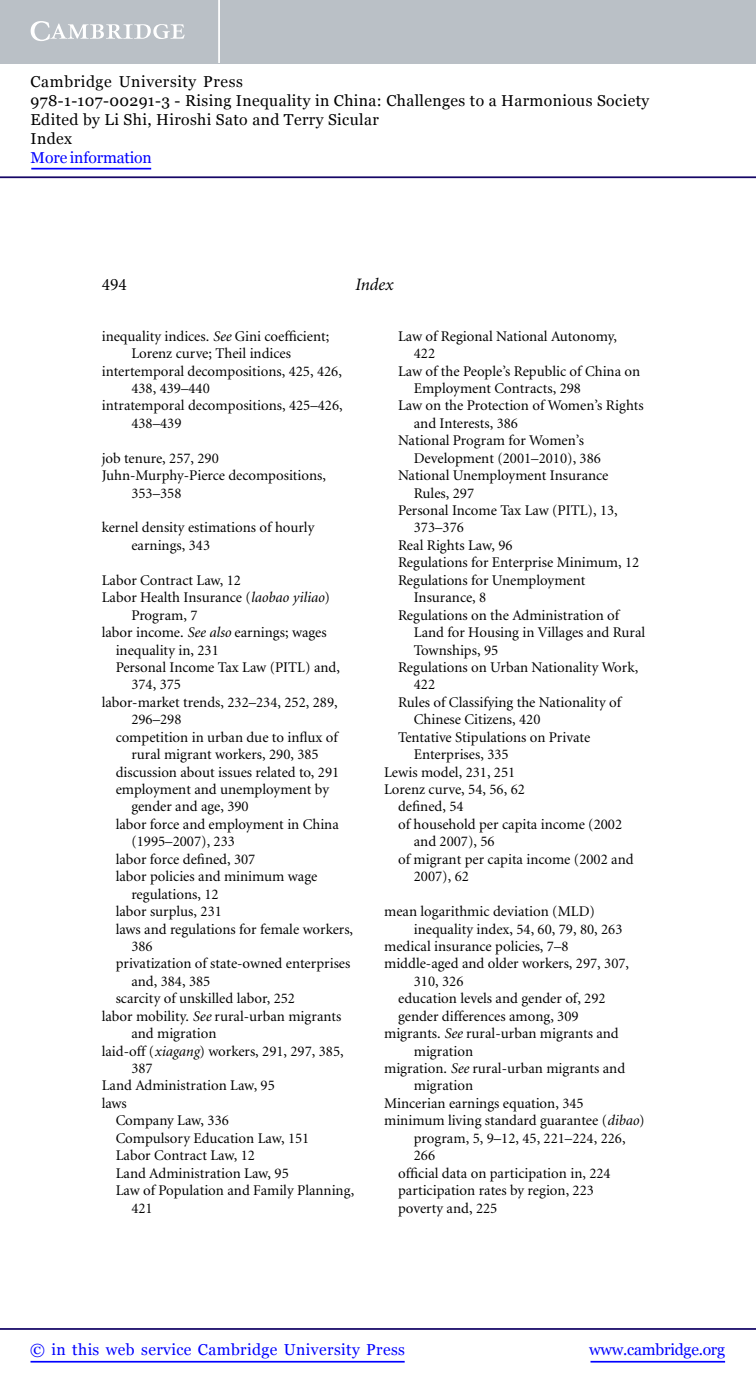
<style>
.page{position:relative;width:756px;height:1388px;background:#fff}
.page>*{position:absolute;margin:0;border:0;box-sizing:border-box;transform-origin:0 0}
.t1{font:italic 17.5px "Minion";color:#000}
.t2{font:17.5px "Minion";color:#000}
.t3{font:15.75px/18.9px "Georgia";letter-spacing:.025em;color:#000}
.t4{font:15.75px "Georgia";letter-spacing:.025em;color:#00f}
.t5{font:15.75px "Georgia";letter-spacing:-.015em;color:#00f}
.t6{font:15.75px "Georgia";letter-spacing:-.01em;color:#00f}
.t7{font:14.88px/17.5px "Minion";color:#000}
.s1{font-style:italic}
</style>
<div class="page">
<hr style="left:591px;top:1361px;width:134px;height:1px;background:#00f">
<hr style="left:0;top:1328px;width:756px;height:2px;background:#150666">
<hr style="left:31px;top:1361px;width:374px;height:1px;background:#00f">
<div style="left:0;top:0;width:756px;height:63px;background:#bac0c6"></div>
<svg style="left:31px;top:21px;width:154px;height:20px"></svg>
<hr style="left:218px;top:0;width:2px;height:63px;background:#fff">
<hr style="left:0;top:176px;width:756px;height:2px;background:#150666">
<hr style="left:31px;top:168px;width:120px;height:1px;background:#00f">
<p class="t3" style="left:31px;top:72px;width:620px">Cambridge University Press<br>978-1-107-00291-3 - Rising Inequality in China: Challenges to a Harmonious Society Edited by Li Shi, Hiroshi Sato and Terry Sicular<br>Index</p>
<p class="t6" style="left:31px;top:148px;width:123px">More information</p>
<p class="t2" style="left:102px;top:278px;width:27px">494</p>
<p class="t1" style="left:355px;top:278px;width:39px">Index</p>
<p class="t7" style="left:102px;top:328px;width:229px">inequality indices. <span class="s1">See</span> Gini coefficient;</p>
<p class="t7" style="left:131px;top:346px;width:161px">Lorenz curve; Theil indices</p>
<p class="t7" style="left:102px;top:363px;width:242px">intertemporal decompositions, 425, 426,</p>
<p class="t7" style="left:131px;top:381px;width:80px">438, 439–440</p>
<p class="t7" style="left:102px;top:398px;width:242px">intratemporal decompositions, 425–426,</p>
<p class="t7" style="left:131px;top:416px;width:52px">438–439</p>
<p class="t7" style="left:102px;top:450px;width:119px">job tenure, 257, 290</p>
<p class="t7" style="left:102px;top:468px;width:226px">Juhn-Murphy-Pierce decompositions,</p>
<p class="t7" style="left:131px;top:485px;width:52px">353–358</p>
<p class="t7" style="left:131px;top:520px;width:184px;text-indent:-30px">kernel density estimations of hourly earnings, 343</p>
<p class="t7" style="left:102px;top:572px;width:141px">Labor Contract Law, 12</p>
<p class="t7" style="left:102px;top:590px;width:230px">Labor Health Insurance (<span class="s1">laobao yiliao</span>)</p>
<p class="t7" style="left:131px;top:607px;width:68px">Program, 7</p>
<p class="t7" style="left:102px;top:625px;width:227px">labor income. <span class="s1">See also</span> earnings; wages</p>
<p class="t7" style="left:116px;top:642px;width:105px">inequality in, 231</p>
<p class="t7" style="left:116px;top:660px;width:226px">Personal Income Tax Law (PITL) and,</p>
<p class="t7" style="left:131px;top:677px;width:51px">374, 375</p>
<p class="t7" style="left:102px;top:694px;width:237px">labor-market trends, 232–234, 252, 289,</p>
<p class="t7" style="left:131px;top:712px;width:52px">296–298</p>
<p class="t7" style="left:116px;top:729px;width:224px">competition in urban due to influx of</p>
<p class="t7" style="left:131px;top:747px;width:189px">rural migrant workers, 290, 385</p>
<p class="t7" style="left:116px;top:764px;width:225px">discussion about issues related to, 291</p>
<p class="t7" style="left:116px;top:782px;width:215px">employment and unemployment by</p>
<p class="t7" style="left:131px;top:799px;width:119px">gender and age, 390</p>
<p class="t7" style="left:116px;top:817px;width:225px">labor force and employment in China</p>
<p class="t7" style="left:131px;top:834px;width:105px">(1995–2007), 233</p>
<p class="t7" style="left:116px;top:851px;width:141px">labor force defined, 307</p>
<p class="t7" style="left:116px;top:869px;width:203px">labor policies and minimum wage</p>
<p class="t7" style="left:131px;top:886px;width:89px">regulations, 12</p>
<p class="t7" style="left:116px;top:904px;width:108px">labor surplus, 231</p>
<p class="t7" style="left:116px;top:921px;width:239px">laws and regulations for female workers,</p>
<p class="t7" style="left:131px;top:939px;width:23px">386</p>
<p class="t7" style="left:116px;top:956px;width:236px">privatization of state-owned enterprises</p>
<p class="t7" style="left:131px;top:973px;width:81px">and, 384, 385</p>
<p class="t7" style="left:116px;top:991px;width:181px">scarcity of unskilled labor, 252</p>
<p class="t7" style="left:102px;top:1008px;width:241px">labor mobility. <span class="s1">See</span> rural-urban migrants</p>
<p class="t7" style="left:131px;top:1026px;width:87px">and migration</p>
<p class="t7" style="left:102px;top:1043px;width:243px">laid-off (<span class="s1">xiagang</span>) workers, 291, 297, 385,</p>
<p class="t7" style="left:131px;top:1061px;width:23px">387</p>
<p class="t7" style="left:102px;top:1078px;width:175px">Land Administration Law, 95</p>
<p class="t7" style="left:102px;top:1095px;width:27px">laws</p>
<p class="t7" style="left:116px;top:1113px;width:115px">Company Law, 336</p>
<p class="t7" style="left:116px;top:1130px;width:195px">Compulsory Education Law, 151</p>
<p class="t7" style="left:116px;top:1148px;width:141px">Labor Contract Law, 12</p>
<p class="t7" style="left:116px;top:1165px;width:175px">Land Administration Law, 95</p>
<p class="t7" style="left:116px;top:1183px;width:240px">Law of Population and Family Planning,</p>
<p class="t7" style="left:131px;top:1200px;width:23px">421</p>
<p class="t7" style="left:398px;top:328px;width:220px">Law of Regional National Autonomy,</p>
<p class="t7" style="left:414px;top:346px;width:23px">422</p>
<p class="t7" style="left:398px;top:363px;width:244px">Law of the People’s Republic of China on</p>
<p class="t7" style="left:414px;top:381px;width:169px">Employment Contracts, 298</p>
<p class="t7" style="left:398px;top:398px;width:247px">Law on the Protection of Women’s Rights</p>
<p class="t7" style="left:414px;top:416px;width:106px">and Interests, 386</p>
<p class="t7" style="left:398px;top:433px;width:187px">National Program for Women’s</p>
<p class="t7" style="left:414px;top:450px;width:189px">Development (2001–2010), 386</p>
<p class="t7" style="left:398px;top:468px;width:212px">National Unemployment Insurance</p>
<p class="t7" style="left:414px;top:485px;width:62px">Rules, 297</p>
<p class="t7" style="left:398px;top:503px;width:221px">Personal Income Tax Law (PITL), 13,</p>
<p class="t7" style="left:414px;top:520px;width:52px">373–376</p>
<p class="t7" style="left:398px;top:538px;width:116px">Real Rights Law, 96</p>
<p class="t7" style="left:398px;top:555px;width:243px">Regulations for Enterprise Minimum, 12</p>
<p class="t7" style="left:398px;top:572px;width:189px">Regulations for Unemployment</p>
<p class="t7" style="left:414px;top:590px;width:74px">Insurance, 8</p>
<p class="t7" style="left:398px;top:607px;width:223px">Regulations on the Administration of</p>
<p class="t7" style="left:414px;top:625px;width:233px">Land for Housing in Villages and Rural</p>
<p class="t7" style="left:414px;top:642px;width:86px">Townships, 95</p>
<p class="t7" style="left:398px;top:660px;width:242px">Regulations on Urban Nationality Work,</p>
<p class="t7" style="left:414px;top:677px;width:23px">422</p>
<p class="t7" style="left:398px;top:694px;width:224px">Rules of Classifying the Nationality of</p>
<p class="t7" style="left:414px;top:712px;width:128px">Chinese Citizens, 420</p>
<p class="t7" style="left:398px;top:729px;width:194px">Tentative Stipulations on Private</p>
<p class="t7" style="left:414px;top:747px;width:96px">Enterprises, 335</p>
<p class="t7" style="left:384px;top:764px;width:133px">Lewis model, 231, 251</p>
<p class="t7" style="left:384px;top:782px;width:142px">Lorenz curve, 54, 56, 62</p>
<p class="t7" style="left:398px;top:799px;width:67px">defined, 54</p>
<p class="t7" style="left:398px;top:817px;width:226px">of household per capita income (2002</p>
<p class="t7" style="left:414px;top:834px;width:82px">and 2007), 56</p>
<p class="t7" style="left:398px;top:851px;width:237px">of migrant per capita income (2002 and</p>
<p class="t7" style="left:414px;top:869px;width:57px">2007), 62</p>
<p class="t7" style="left:384px;top:904px;width:212px">mean logarithmic deviation (MLD)</p>
<p class="t7" style="left:414px;top:921px;width:210px">inequality index, 54, 60, 79, 80, 263</p>
<p class="t7" style="left:384px;top:939px;width:186px">medical insurance policies, 7–8</p>
<p class="t7" style="left:384px;top:956px;width:246px">middle-aged and older workers, 297, 307,</p>
<p class="t7" style="left:414px;top:973px;width:51px">310, 326</p>
<p class="t7" style="left:398px;top:991px;width:209px">education levels and gender of, 292</p>
<p class="t7" style="left:398px;top:1008px;width:182px">gender differences among, 309</p>
<p class="t7" style="left:384px;top:1026px;width:236px">migrants. <span class="s1">See</span> rural-urban migrants and</p>
<p class="t7" style="left:414px;top:1043px;width:61px">migration</p>
<p class="t7" style="left:384px;top:1061px;width:242px">migration. <span class="s1">See</span> rural-urban migrants and</p>
<p class="t7" style="left:414px;top:1078px;width:61px">migration</p>
<p class="t7" style="left:384px;top:1095px;width:201px">Mincerian earnings equation, 345</p>
<p class="t7" style="left:384px;top:1113px;width:262px">minimum living standard guarantee (<span class="s1">dibao</span>)</p>
<p class="t7" style="left:414px;top:1130px;width:213px">program, 5, 9–12, 45, 221–224, 226,</p>
<p class="t7" style="left:414px;top:1148px;width:23px">266</p>
<p class="t7" style="left:398px;top:1165px;width:214px">official data on participation in, 224</p>
<p class="t7" style="left:398px;top:1183px;width:197px">participation rates by region, 223</p>
<p class="t7" style="left:398px;top:1200px;width:101px">poverty and, 225</p>
<p class="t4" style="left:30px;top:1340px;width:376px">© in this web service Cambridge University Press</p>
<p class="t5" style="left:589px;top:1340px;width:137px">www.cambridge.org</p>
</div>
